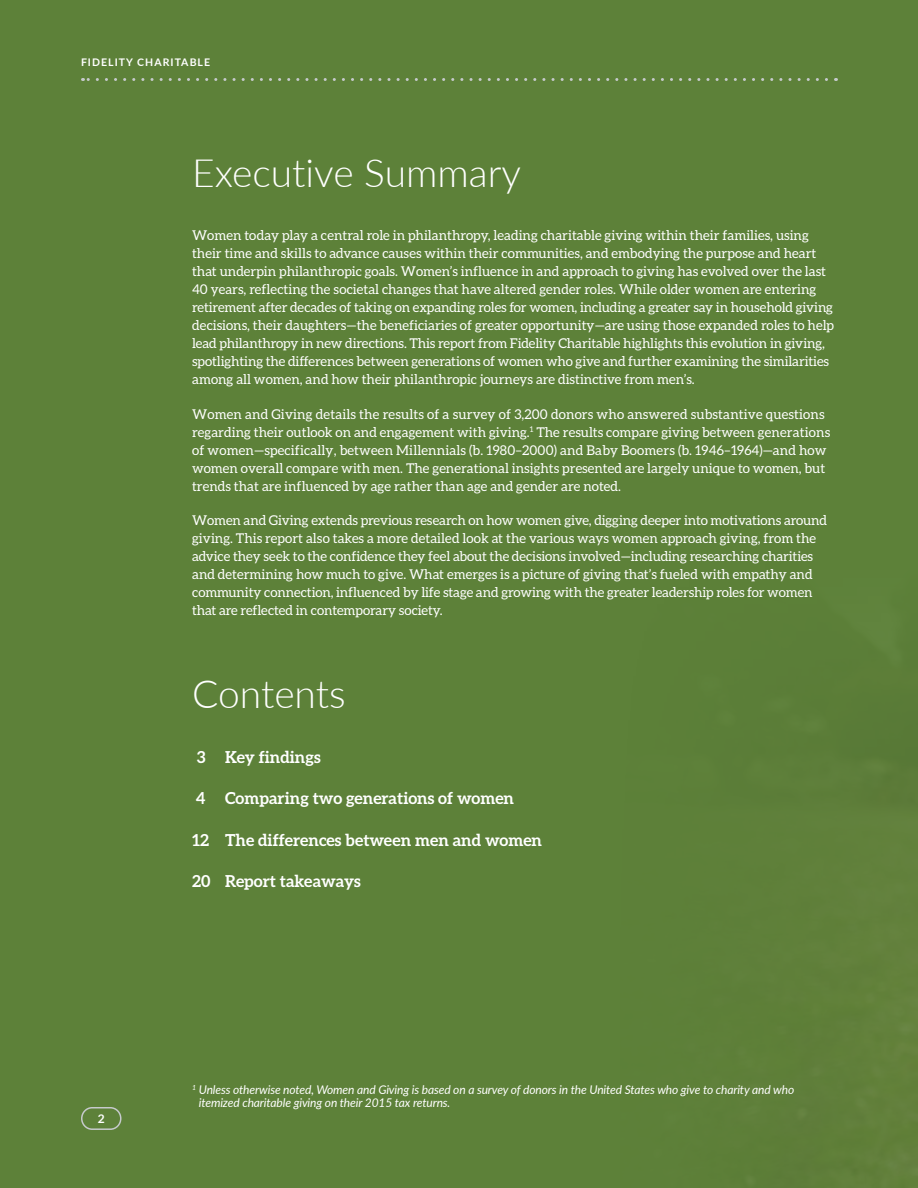
<style>
.page{position:relative;width:918px;height:1188px;background:#5d8139}
.page>*{position:absolute;margin:0;border:0;box-sizing:border-box;transform-origin:0 0}
.t1{font:300 39px "Lato";color:#fff}
.t2{font:700 16.5px "Aleo";color:#fff}
.t3{font:13.5px/18px "Aleo";color:#fff}
.t4{font:italic 12px/13.5px "Lato";letter-spacing:-.01em;color:#fff}
.t5{font:700 12px "Lato";color:#fff}
.t6{font:700 10.5px "Lato";letter-spacing:.1em;color:#fff}
</style>
<div class="page">
<div style="left:81px;top:1107px;width:41px;height:23px;border:2px solid #c6cacc;border-radius:11px"></div>
<svg style="left:82px;top:78px;width:745px;height:3px"></svg>
<p class="t6" style="left:81px;top:54px;width:131px">FIDELITY CHARITABLE</p>
<h1 class="t1" style="left:192px;top:146px;width:331px">Executive Summary</h1>
<p class="t3" style="left:192px;top:226px;width:644px">Women today play a central role in philanthropy, leading charitable giving within their families, using their time and skills to advance causes within their communities, and embodying the purpose and heart that underpin philanthropic goals. Women’s influence in and approach to giving has evolved over the last 40 years, reflecting the societal changes that have altered gender roles. While older women are entering retirement after decades of taking on expanding roles for women, including a greater say in household giving decisions, their daughters—the beneficiaries of greater opportunity—are using those expanded roles to help lead philanthropy in new directions. This report from Fidelity Charitable highlights this evolution in giving, spotlighting the differences between generations of women who give and further examining the similarities among all women, and how their philanthropic journeys are distinctive from men’s.</p>
<p class="t3" style="left:192px;top:405px;width:640px">Women and Giving details the results of a survey of 3,200 donors who answered substantive questions regarding their outlook on and engagement with giving.<sup>1</sup> The results compare giving between generations of women—specifically, between Millennials (b. 1980–2000) and Baby Boomers (b. 1946–1964)—and how women overall compare with men. The generational insights presented are largely unique to women, but trends that are influenced by age rather than age and gender are noted.</p>
<p class="t3" style="left:192px;top:511px;width:637px">Women and Giving extends previous research on how women give, digging deeper into motivations around giving. This report also takes a more detailed look at the various ways women approach giving, from the advice they seek to the confidence they feel about the decisions involved—including researching charities and determining how much to give. What emerges is a picture of giving that’s fueled with empathy and community connection, influenced by life stage and growing with the greater leadership roles for women that are reflected in contemporary society.</p>
<h1 class="t1" style="left:192px;top:667px;width:155px">Contents</h1>
<p class="t2" style="left:197px;top:748px;width:125px">3 Key findings</p>
<p class="t2" style="left:196px;top:789px;width:320px">4 Comparing two generations of women</p>
<p class="t2" style="left:192px;top:830px;width:352px">12 The differences between men and women</p>
<p class="t2" style="left:192px;top:871px;width:170px">20 Report takeaways</p>
<p class="t5" style="left:98px;top:1110px;width:8px">2</p>
<p class="t4" style="left:199px;top:1082px;width:597px;text-indent:-7px"><sup>1</sup> Unless otherwise noted, Women and Giving is based on a survey of donors in the United States who give to charity and who itemized charitable giving on their 2015 tax returns.</p>
</div>
